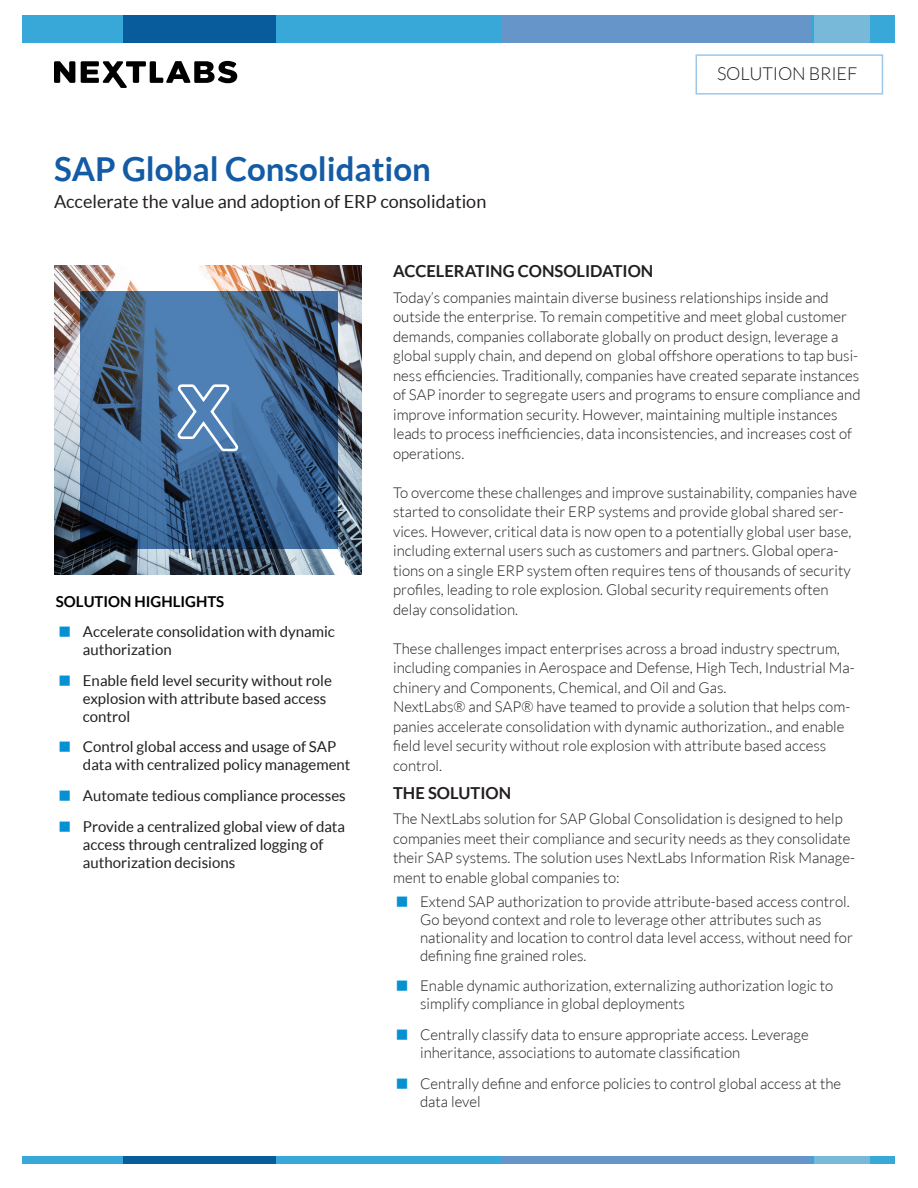
<style>
.page{position:relative;width:918px;height:1188px;background:#fff}
.page>*{position:absolute;margin:0;border:0;box-sizing:border-box;transform-origin:0 0}
.t1{font:700 33px "Lato";color:#135ba5}
.t2{font:18px "Lato";color:#231f20}
.t3{font:300 18px "Lato";letter-spacing:-.01em;color:#231f20}
.Headers_for_Solution{font:700 16.5px "Lato";color:#231f20}
.t4{font:300 15px/19.5px "Lato";color:#231f20}
.t5{font:15px/18px "Lato";color:#231f20}
.Color_subhead{font:700 15px "Lato";color:#000}
</style>
<div class="page">
<svg style="left:54px;top:61px;width:21px;height:22px"></svg>
<svg style="left:81px;top:61px;width:156px;height:27px"></svg>
<div style="left:22px;top:15px;width:874px;height:27px;background:#38a8d9"></div>
<div style="left:123px;top:15px;width:153px;height:27px;background:#085c9c"></div>
<div style="left:814px;top:15px;width:56px;height:27px;background:#78b8d9"></div>
<div style="left:502px;top:15px;width:310px;height:27px;background:#6696c9"></div>
<div style="left:696px;top:54px;width:187px;height:41px;border:2px solid #9cc7e8"></div>
<div style="left:22px;top:1156px;width:874px;height:8px;background:#38a8d9"></div>
<div style="left:123px;top:1156px;width:153px;height:8px;background:#085c9c"></div>
<div style="left:814px;top:1156px;width:56px;height:8px;background:#78b8d9"></div>
<div style="left:502px;top:1156px;width:310px;height:8px;background:#6696c9"></div>
<img style="left:54px;top:266px;width:308px;height:309px">
<svg style="left:80px;top:292px;width:257px;height:257px;background:#3b6089"></svg>
<svg style="left:175px;top:383px;width:65px;height:70px;background:#6991bd"></svg>
<p class="t1" style="left:54px;top:150px;width:378px">SAP Global Consolidation</p>
<p class="t2" style="left:54px;top:191px;width:434px">Accelerate the value and adoption of ERP consolidation</p>
<p class="t3" style="left:717px;top:64px;width:142px">SOLUTION BRIEF</p>
<p class="Color_subhead" style="left:56px;top:593px;width:170px">SOLUTION HIGHLIGHTS</p>
<p class="t5" style="left:83px;top:622px;width:254px">Accelerate consolidation with dynamic authorization</p>
<p class="t5" style="left:83px;top:671px;width:251px">Enable field level security without role explosion with attribute based access control</p>
<p class="t5" style="left:83px;top:738px;width:269px">Control global access and usage of SAP data with centralized policy management</p>
<p class="t5" style="left:83px;top:787px;width:264px">Automate tedious compliance processes</p>
<p class="t5" style="left:83px;top:817px;width:264px">Provide a centralized global view of data access through centralized logging of authorization decisions</p>
<p class="Headers_for_Solution" style="left:393px;top:262px;width:262px">ACCELERATING CONSOLIDATION</p>
<p class="t4" style="left:393px;top:288px;width:469px">Today’s companies maintain diverse business relationships inside and outside the enterprise. To remain competitive and meet global customer demands, companies collaborate globally on product design, leverage a global supply chain, and depend on global offshore operations to tap busi&shy;ness efficiencies. Traditionally, companies have created separate instances of SAP inorder to segregate users and programs to ensure compliance and improve information security. However, maintaining multiple instances leads to process inefficiencies, data inconsistencies, and increases cost of operations.</p>
<p class="t4" style="left:393px;top:483px;width:465px">To overcome these challenges and improve sustainability, companies have started to consolidate their ERP systems and provide global shared ser&shy;vices. However, critical data is now open to a potentially global user base, including external users such as customers and partners. Global opera&shy;tions on a single ERP system often requires tens of thousands of security profiles, leading to role explosion. Global security requirements often delay consolidation.</p>
<p class="t4" style="left:393px;top:639px;width:463px">These challenges impact enterprises across a broad industry spectrum, including companies in Aerospace and Defense, High Tech, Industrial Ma&shy;chinery and Components, Chemical, and Oil and Gas.</p>
<p class="t4" style="left:393px;top:697px;width:459px">NextLabs® and SAP® have teamed to provide a solution that helps com&shy;panies accelerate consolidation with dynamic authorization., and enable field level security without role explosion with attribute based access control.</p>
<p class="Headers_for_Solution" style="left:393px;top:783px;width:120px">THE SOLUTION</p>
<p class="t4" style="left:393px;top:809px;width:463px">The NextLabs solution for SAP Global Consolidation is designed to help companies meet their compliance and security needs as they consolidate their SAP systems. The solution uses NextLabs Information Risk Manage&shy;ment to enable global companies to:</p>
<p class="t4" style="left:420px;top:892px;width:434px;line-height:18px">Extend SAP authorization to provide attribute-based access control.<br>Go beyond context and role to leverage other attributes such as nationality and location to control data level access, without need for defining fine grained roles.</p>
<p class="t4" style="left:420px;top:977px;width:415px;line-height:18px">Enable dynamic authorization, externalizing authorization logic to simplify compliance in global deployments</p>
<p class="t4" style="left:420px;top:1026px;width:390px;line-height:18px">Centrally classify data to ensure appropriate access. Leverage inheritance, associations to automate classification</p>
<p class="t4" style="left:420px;top:1075px;width:423px;line-height:18px">Centrally define and enforce policies to control global access at the data level</p>
</div>
